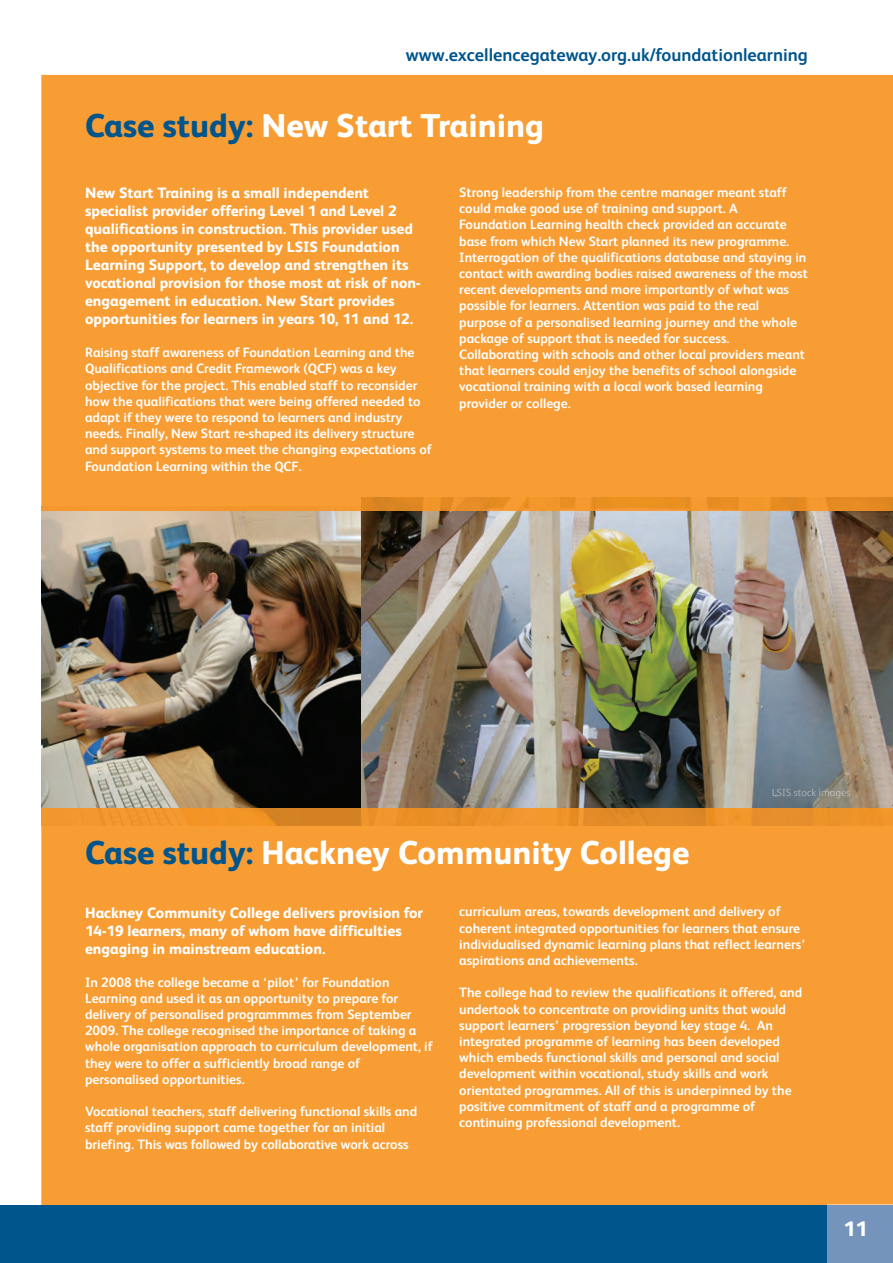
<style>
.page{position:relative;width:893px;height:1263px;background:#fff}
.page>*{position:absolute;margin:0;border:0;box-sizing:border-box;transform-origin:0 0}
.t1{font:800 33px "FS Albert";color:#fff}
.t2{font:800 21px "FS Albert";color:#fff}
.t3{font:700 18px "FS Albert";color:#00558c}
.t4{font:800 15px/18px "FS Albert";color:#fff}
.t5{font:700 13.5px/16.2px "FS Albert";color:#fff}
.s1{color:#00558c}
</style>
<div class="page">
<img style="left:41px;top:510px;width:320px;height:299px">
<img style="left:361px;top:510px;width:532px;height:299px">
<div style="left:41px;top:75px;width:852px;height:432px;background:#f89d33"></div>
<img style="left:41px;top:507px;width:320px;height:3px">
<img style="left:361px;top:498px;width:532px;height:12px">
<div style="left:41px;top:825px;width:852px;height:380px;background:#f89d33"></div>
<img style="left:41px;top:809px;width:852px;height:16px">
<div style="left:0;top:1205px;width:893px;height:58px;background:#00558c"></div>
<div style="left:827px;top:1205px;width:66px;height:58px;background:#7594bb"></div>
<img style="left:773px;top:789px;width:43px;height:7px">
<h3 class="t3" style="left:406px;top:49px;width:403px">www.excellencegateway.org.uk/foundationlearning</h3>
<h1 class="t1" style="left:85px;top:114px;width:460px"><span class="s1">Case study:</span> New Start Training</h1>
<p class="t4" style="left:85px;top:186px;width:337px">New Start Training is a small independent specialist provider offering Level 1 and Level 2 qualifications in construction. This provider used the opportunity presented by LSIS Foundation Learning Support, to develop and strengthen its vocational provision for those most at risk of non&shy;engagement in education. New Start provides opportunities for learners in years 10, 11 and 12.</p>
<p class="t5" style="left:85px;top:346px;width:348px">Raising staff awareness of Foundation Learning and the Qualifications and Credit Framework (QCF) was a key objective for the project. This enabled staff to reconsider how the qualifications that were being offered needed to adapt if they were to respond to learners and industry needs. Finally, New Start re-shaped its delivery structure and support systems to meet the changing expectations of Foundation Learning within the QCF.</p>
<p class="t5" style="left:459px;top:186px;width:350px">Strong leadership from the centre manager meant staff could make good use of training and support. A Foundation Learning health check provided an accurate base from which New Start planned its new programme.<br>Interrogation of the qualifications database and staying in contact with awarding bodies raised awareness of the most recent developments and more importantly of what was possible for learners. Attention was paid to the real purpose of a personalised learning journey and the whole package of support that is needed for success.<br>Collaborating with schools and other local providers meant that learners could enjoy the benefits of school alongside vocational training with a local work based learning provider or college.</p>
<h1 class="t1" style="left:85px;top:841px;width:606px"><span class="s1">Case study:</span> Hackney Community College</h1>
<p class="t4" style="left:85px;top:905px;width:340px">Hackney Community College delivers provision for<br>14-19 learners, many of whom have difficulties engaging in mainstream education.</p>
<p class="t5" style="left:85px;top:975px;width:349px">In 2008 the college became a ‘pilot’ for Foundation Learning and used it as an opportunity to prepare for delivery of personalised programmmes from September 2009. The college recognised the importance of taking a whole organisation approach to curriculum development, if they were to offer a sufficiently broad range of personalised opportunities.</p>
<p class="t5" style="left:85px;top:1105px;width:334px">Vocational teachers, staff delivering functional skills and staff providing support came together for an initial briefing. This was followed by collaborative work across</p>
<p class="t5" style="left:459px;top:905px;width:348px">curriculum areas, towards development and delivery of coherent integrated opportunities for learners that ensure individualised dynamic learning plans that reflect learners’ aspirations and achievements.</p>
<p class="t5" style="left:459px;top:986px;width:345px">The college had to review the qualifications it offered, and undertook to concentrate on providing units that would support learners’ progression beyond key stage 4. An integrated programme of learning has been developed which embeds functional skills and personal and social development within vocational, study skills and work orientated programmes. All of this is underpinned by the positive commitment of staff and a programme of continuing professional development.</p>
<h2 class="t2" style="left:843px;top:1222px;width:25px">11</h2>
</div>
